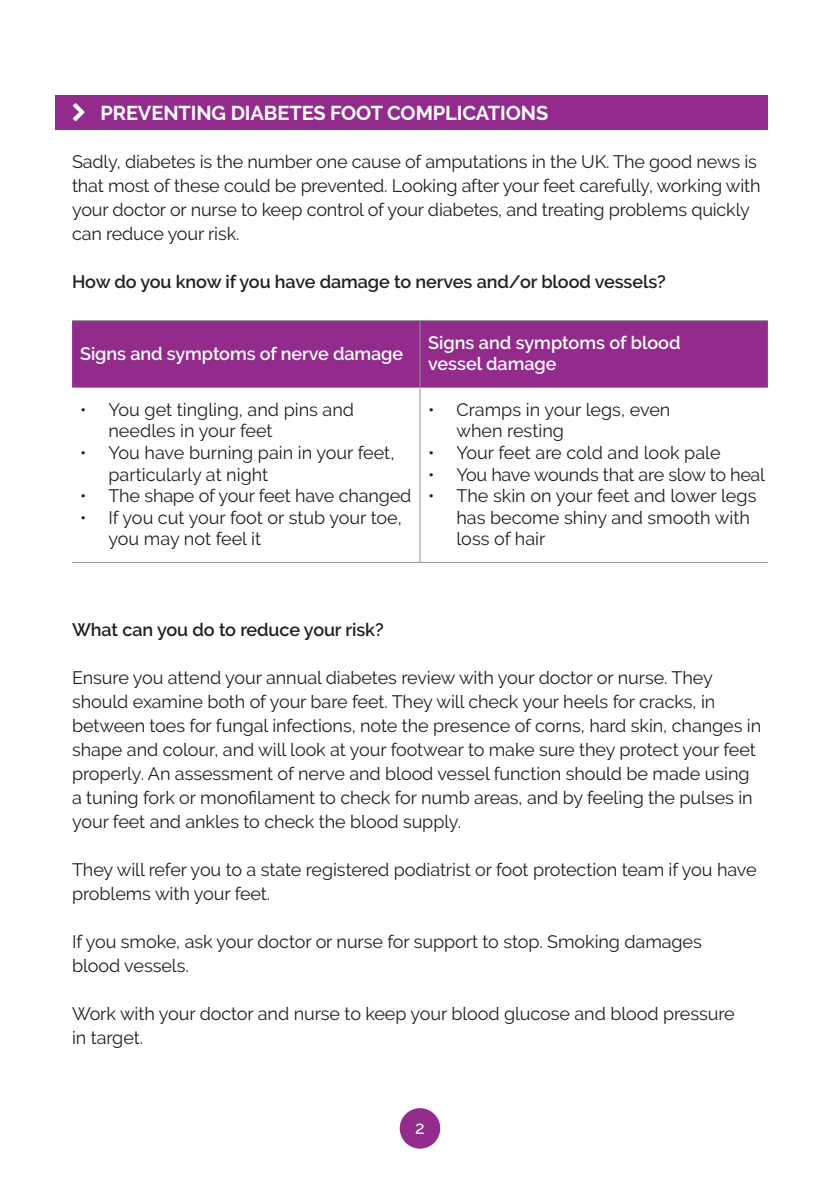
<style>
.page{position:relative;width:840px;height:1191px;background:#fff}
.page>*{position:absolute;margin:0;border:0;box-sizing:border-box;transform-origin:0 0}
.t1{font:700 20px "Raleway";letter-spacing:-.005em;color:#fff}
.t2{font:18px/24px "Raleway";letter-spacing:-.005em;color:#231f20}
.t3{font:600 18px "Raleway";letter-spacing:-.005em;color:#231f20}
.t4{font:600 18px/21.6px "Raleway";letter-spacing:-.005em;color:#fff}
.t5{font:500 18px "Raleway";color:#fff}
</style>
<div class="page">
<div style="left:55px;top:96px;width:712px;height:34px;background:#932b8d"></div>
<div style="left:72px;top:321px;width:695px;height:66px;background:#932b8d"></div>
<hr style="left:72px;top:320px;width:348px;height:1px;background:#939598">
<hr style="left:420px;top:320px;width:347px;height:1px;background:#939598">
<hr style="left:419px;top:321px;width:1px;height:66px;background:#939598">
<hr style="left:72px;top:387px;width:348px;height:1px;background:#939598">
<hr style="left:420px;top:387px;width:347px;height:1px;background:#939598">
<hr style="left:419px;top:388px;width:1px;height:174px;background:#939598">
<hr style="left:72px;top:562px;width:348px;height:1px;background:#939598">
<hr style="left:420px;top:562px;width:347px;height:1px;background:#939598">
<div style="left:399px;top:1108px;width:41px;height:40px;background:#932b8d;border-radius:50%"></div>
<p class="t1" style="left:100px;top:102px;width:449px">PREVENTING DIABETES FOOT COMPLICATIONS</p>
<p class="t2" style="left:72px;top:150px;width:689px">Sadly, diabetes is the number one cause of amputations in the UK. The good news is that most of these could be prevented. Looking after your feet carefully, working with your doctor or nurse to keep control of your diabetes, and treating problems quickly can reduce your risk.</p>
<p class="t3" style="left:72px;top:271px;width:595px">How do you know if you have damage to nerves and/or blood vessels?</p>
<p class="t4" style="left:80px;top:342px;width:324px">Signs and symptoms of nerve damage</p>
<p class="t4" style="left:428px;top:332px;width:254px">Signs and symptoms of blood vessel damage</p>
<p class="t2" style="left:108px;top:398px;width:247px;line-height:21.6px;text-indent:-28px">• You get tingling, and pins and needles in your feet</p>
<p class="t2" style="left:108px;top:442px;width:287px;line-height:21.6px;text-indent:-28px">• You have burning pain in your feet, particularly at night</p>
<p class="t2" style="left:80px;top:484px;width:332px">• The shape of your feet have changed</p>
<p class="t2" style="left:108px;top:506px;width:295px;line-height:21.6px;text-indent:-28px">• If you cut your foot or stub your toe, you may not feel it</p>
<p class="t2" style="left:456px;top:398px;width:215px;line-height:21.6px;text-indent:-28px">• Cramps in your legs, even when resting</p>
<p class="t2" style="left:428px;top:440px;width:294px">• Your feet are cold and look pale</p>
<p class="t2" style="left:428px;top:462px;width:338px">• You have wounds that are slow to heal</p>
<p class="t2" style="left:456px;top:485px;width:301px;line-height:21.6px;text-indent:-28px">• The skin on your feet and lower legs has become shiny and smooth with loss of hair</p>
<p class="t3" style="left:72px;top:619px;width:313px">What can you do to reduce your risk?</p>
<p class="t2" style="left:72px;top:666px;width:690px">Ensure you attend your annual diabetes review with your doctor or nurse. They should examine both of your bare feet. They will check your heels for cracks, in between toes for fungal infections, note the presence of corns, hard skin, changes in shape and colour, and will look at your footwear to make sure they protect your feet properly. An assessment of nerve and blood vessel function should be made using a tuning fork or monofilament to check for numb areas, and by feeling the pulses in your feet and ankles to check the blood supply.</p>
<p class="t2" style="left:72px;top:858px;width:685px">They will refer you to a state registered podiatrist or foot protection team if you have problems with your feet.</p>
<p class="t2" style="left:72px;top:930px;width:631px">If you smoke, ask your doctor or nurse for support to stop. Smoking damages blood vessels.</p>
<p class="t2" style="left:72px;top:1002px;width:663px">Work with your doctor and nurse to keep your blood glucose and blood pressure in target.</p>
<p class="t5" style="left:415px;top:1117px;width:11px">2</p>
</div>
